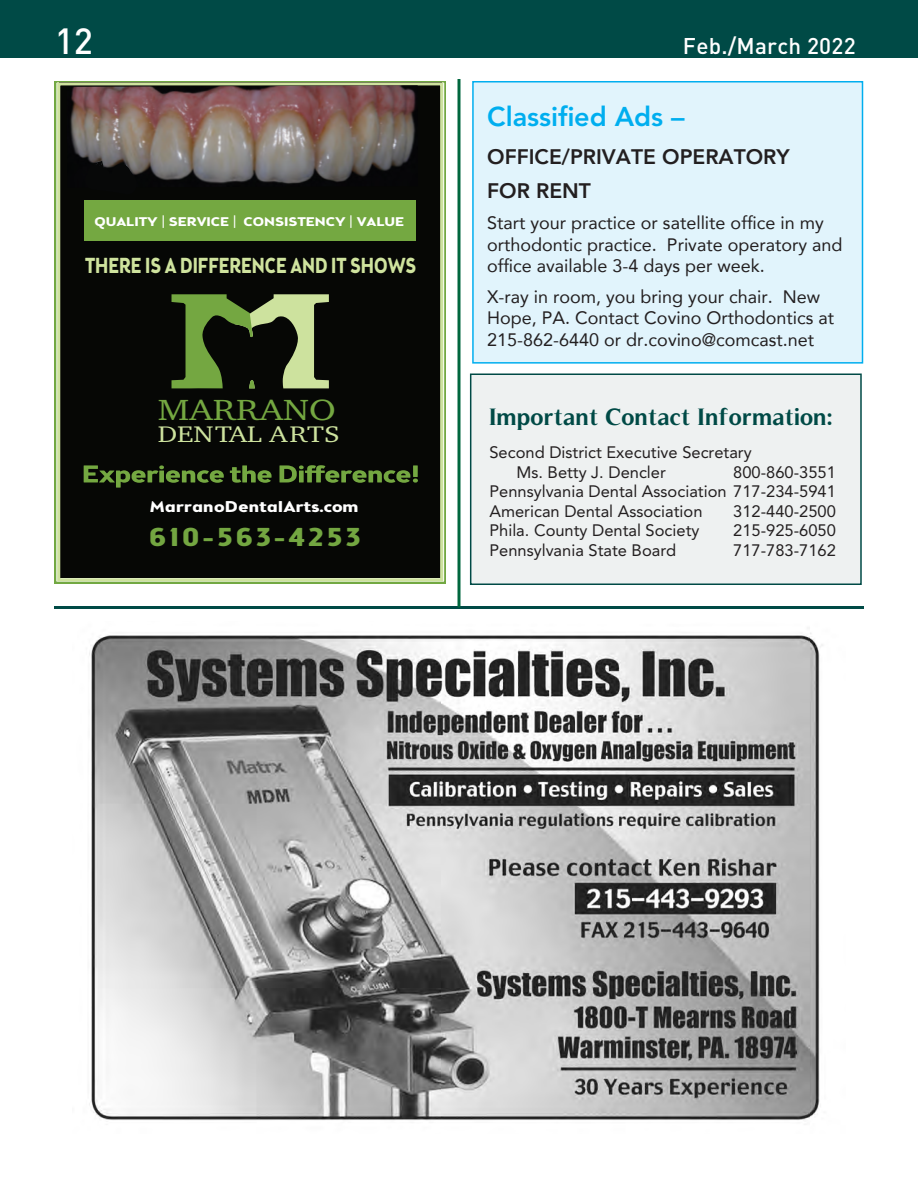
<style>
.page{position:relative;width:918px;height:1188px;background:#fff}
.page>*{position:absolute;margin:0;border:0;box-sizing:border-box;transform-origin:0 0}
.t1{font:500 36px "DIN";color:#fff}
.t2{font:30px "Charter";color:#74a741;scale:1.22 1}
.t3{font:800 27px "Avenir LT Std";color:#00aeef}
.t4{font:700 25.65px "Brooklyn Samuels Five";letter-spacing:.1em;color:#73a641;scale:1.22 1}
.t5{font:700 24px "Timeless";color:#004a46}
.t6{font:23.1px "Charter";color:#cde29e;scale:1.22 1}
.t7{font:500 22.5px "DIN";letter-spacing:.01em;color:#fff}
.t8{font:700 21.45px "Brooklyn Samuels Five";color:#cfe39e;scale:.84 1}
.t9{font:800 21px/34.2px "Avenir";color:#231f20}
.t10{font:18px/21.6px "Avenir";color:#231f20}
.t11{font:16.5px/19.5px "Avenir LT Std";color:#231f20}
.t12{font:700 15.45px "Brooklyn Samuels Five";letter-spacing:.02em;color:#fff;scale:1.22 1}
.t13{font:700 12.45px "Brooklyn Samuels Five";color:#fff;scale:1.22 1}
</style>
<div class="page">
<div style="left:0;top:0;width:918px;height:58px;background:#004a46"></div>
<hr style="left:54px;top:606px;width:810px;height:3px;background:#004a46">
<hr style="left:458px;top:79px;width:2px;height:529px;background:#00673e">
<img style="left:89px;top:633px;width:734px;height:487px">
<div style="left:59px;top:82px;width:383px;height:496px;background:#060705"></div>
<div style="left:57px;top:82px;width:386px;height:499px;border:3px solid #cee29e"></div>
<svg style="left:172px;top:294px;width:157px;height:94px"></svg>
<svg style="left:84px;top:465px;width:334px;height:23px"></svg>
<div style="left:84px;top:200px;width:332px;height:41px;background:#74a841"></div>
<img style="left:67px;top:85px;width:351px;height:99px">
<svg style="left:82px;top:160px;width:60px;height:24px"></svg>
<div style="left:473px;top:82px;width:389px;height:281px;background:#e1f4fc"></div>
<div style="left:472px;top:81px;width:391px;height:283px;border:2px solid #00aeef"></div>
<div style="left:471px;top:374px;width:390px;height:210px;background:#eef1f1"></div>
<div style="left:470px;top:374px;width:392px;height:211px;border:2px solid #004a46"></div>
<h1 class="t1" style="left:55px;top:18px;width:40px">12</h1>
<p class="t7" style="left:683px;top:32px;width:174px">Feb./March 2022</p>
<p class="t13" style="left:94px;top:214px;width:255px">QUALITY | SERVICE | CONSISTENCY | VALUE</p>
<p class="t8" style="left:85px;top:253px;width:396px">THERE IS A DIFFERENCE AND IT SHOWS</p>
<h2 class="t2" style="left:158px;top:391px;width:147px">MARRANO</h2>
<p class="t6" style="left:158px;top:420px;width:151px">DENTAL ARTS</p>
<p class="t12" style="left:150px;top:498px;width:173px">MarranoDentalArts.com</p>
<h3 class="t4" style="left:149px;top:523px;width:174px">610-563-4253</h3>
<h3 class="t3" style="left:487px;top:100px;width:199px">Classified Ads –</h3>
<p class="t9" style="left:487px;top:140px;width:304px">OFFICE/PRIVATE OPERATORY<br>FOR RENT</p>
<p class="t10" style="left:487px;top:211px;width:357px">Start your practice or satellite office in my orthodontic practice. Private operatory and office available 3-4 days per week.</p>
<p class="t10" style="left:487px;top:285px;width:348px">X-ray in room, you bring your chair. New<br>Hope, PA. Contact Covino Orthodontics at<br>215-862-6440 or dr.covino@comcast.net</p>
<h3 class="t5" style="left:489px;top:403px;width:344px">Important Contact Information:</h3>
<p class="t11" style="left:516px;top:443px;width:237px;text-indent:-27px">Second District Executive Secretary<br>Ms. Betty J. Dencler</p>
<p class="t11" style="left:489px;top:462px;width:348px;text-align:justify;text-indent:244px">800-860-3551<br>Pennsylvania Dental Association 717-234-5941<br>American Dental Association</p>
<p class="t11" style="left:733px;top:502px;width:104px">312-440-2500</p>
<p class="t11" style="left:489px;top:521px;width:212px">Phila. County Dental Society</p>
<p class="t11" style="left:733px;top:521px;width:104px">215-925-6050</p>
<p class="t11" style="left:489px;top:541px;width:188px">Pennsylvania State Board</p>
<p class="t11" style="left:733px;top:541px;width:104px">717-783-7162</p>
</div>
